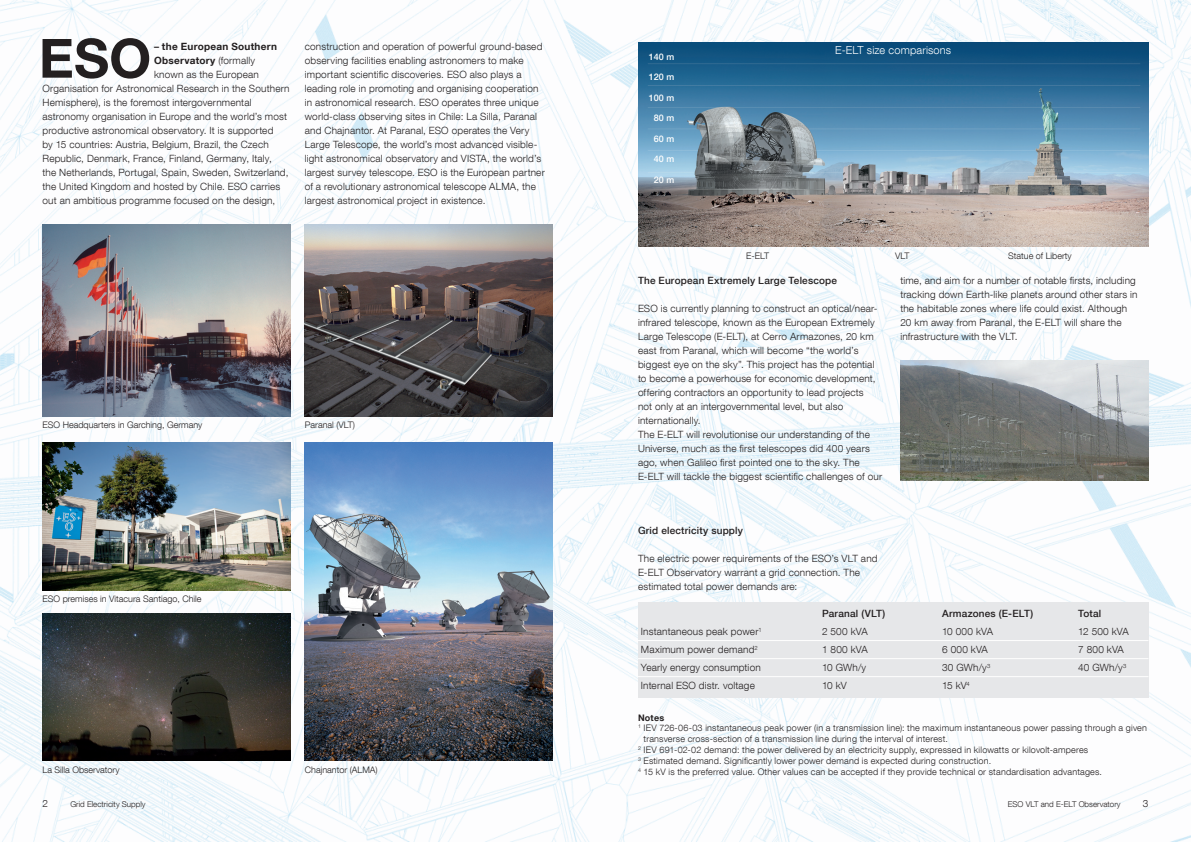
<style>
.page{position:relative;width:1191px;height:842px;background:#fff}
.page>*{position:absolute;margin:0;border:0;box-sizing:border-box;transform-origin:0 0}
.t1{font:700 54.1px "Helvetica Neue LT Com";color:#231f20}
.t2{font:300 11px "Helvetica Neue LT Com";letter-spacing:.01em;color:#fff}
.t3{font:300 10px/14px "Helvetica Neue LT Com";letter-spacing:.015em;color:#231f20}
.t4{font:500 10px "Helvetica Neue LT Com";letter-spacing:.02em;color:#231f20}
.t5{font:700 10px "Helvetica Neue LT Com";letter-spacing:.025em;color:#231f20}
.t6{font:300 9px "Helvetica Neue LT Com";letter-spacing:.02em;color:#231f20}
.t7{font:300 9px "Helvetica Neue LT Com";color:#231f20}
.t8{font:500 9px "Helvetica Neue LT Com";color:#fff}
.t9{font:700 9px "Helvetica Neue LT Com";letter-spacing:.025em;color:#231f20}
.t10{font:300 8px "Helvetica Neue LT Com";color:#231f20}
.s1{font-weight:300}
</style>
<div class="page">
<img style="left:0;top:0;width:1191px;height:842px">
<img style="left:43px;top:225px;width:248px;height:191px">
<img style="left:43px;top:442px;width:248px;height:148px">
<img style="left:305px;top:225px;width:248px;height:191px">
<img style="left:305px;top:442px;width:248px;height:319px">
<img style="left:43px;top:613px;width:248px;height:148px">
<img style="left:638px;top:43px;width:510px;height:204px">
<div style="left:638px;top:602px;width:510px;height:96px;background:#e6e7e9"></div>
<hr style="left:638px;top:640px;width:510px;height:1px;background:#fff">
<hr style="left:638px;top:658px;width:510px;height:1px;background:#fff">
<hr style="left:638px;top:676px;width:510px;height:1px;background:#fff">
<img style="left:900px;top:360px;width:248px;height:120px">
<h1 class="t1" style="left:39px;top:24px;width:114px">ESO</h1>
<p class="t5" style="left:154px;top:40px;width:124px">– the European Southern</p>
<p class="t5" style="left:154px;top:54px;width:103px">Observatory <span class="s1">(formally</span></p>
<p class="t3" style="left:154px;top:67px;width:106px">known as the European</p>
<p class="t3" style="left:43px;top:81px;width:248px">Organisation for Astronomical Research in the Southern</p>
<p class="t3" style="left:43px;top:95px;width:210px">Hemisphere), is the foremost intergovernmental</p>
<p class="t3" style="left:43px;top:109px;width:246px">astronomy organisation in Europe and the world’s most</p>
<p class="t3" style="left:43px;top:123px;width:232px">productive astronomical observatory. It is supported</p>
<p class="t3" style="left:43px;top:137px;width:228px">by 15 countries: Austria, Belgium, Brazil, the Czech</p>
<p class="t3" style="left:43px;top:151px;width:231px">Republic, Denmark, France, Finland, Germany, Italy,</p>
<p class="t3" style="left:43px;top:165px;width:247px">the Netherlands, Portugal, Spain, Sweden, Switzerland,</p>
<p class="t3" style="left:43px;top:179px;width:239px">the United Kingdom and hosted by Chile. ESO carries</p>
<p class="t3" style="left:43px;top:193px;width:234px">out an ambitious programme focused on the design,</p>
<p class="t3" style="left:305px;top:39px;width:241px">construction and operation of powerful ground-based observing facilities enabling astronomers to make important scientific discoveries. ESO also plays a leading role in promoting and organising cooperation in astronomical research. ESO operates three unique world-class observing sites in Chile: La Silla, Paranal and Chajnantor. At Paranal, ESO operates the Very Large Telescope, the world’s most advanced visible&shy;light astronomical observatory and VISTA, the world’s largest survey telescope. ESO is the European partner of a revolutionary astronomical telescope ALMA, the largest astronomical project in existence.</p>
<p class="t7" style="left:43px;top:419px;width:161px">ESO Headquarters in Garching, Germany</p>
<p class="t7" style="left:43px;top:593px;width:160px">ESO premises in Vitacura Santiago, Chile</p>
<p class="t7" style="left:305px;top:419px;width:52px">Paranal (VLT)</p>
<p class="t7" style="left:43px;top:764px;width:79px">La Silla Observatory</p>
<p class="t7" style="left:305px;top:764px;width:74px">Chajnantor (ALMA)</p>
<p class="t8" style="left:649px;top:51px;width:27px">140 m</p>
<p class="t8" style="left:649px;top:72px;width:27px">120 m</p>
<p class="t8" style="left:649px;top:92px;width:27px">100 m</p>
<p class="t8" style="left:654px;top:113px;width:22px">80 m</p>
<p class="t8" style="left:654px;top:133px;width:22px">60 m</p>
<p class="t8" style="left:654px;top:154px;width:22px">40 m</p>
<p class="t8" style="left:654px;top:174px;width:22px">20 m</p>
<p class="t2" style="left:835px;top:44px;width:117px">E-ELT size comparisons</p>
<p class="t6" style="left:746px;top:250px;width:25px">E-ELT</p>
<p class="t6" style="left:895px;top:250px;width:16px">VLT</p>
<p class="t7" style="left:1008px;top:250px;width:65px">Statue of Liberty</p>
<p class="t4" style="left:638px;top:274px;width:201px">The European Extremely Large Telescope</p>
<p class="t3" style="left:638px;top:301px;width:246px">ESO is currently planning to construct an optical/near&shy;infrared telescope, known as the European Extremely Large Telescope (E-ELT), at Cerro Armazones, 20 km east from Paranal, which will become “the world’s biggest eye on the sky”. This project has the potential to become a powerhouse for economic development, offering contractors an opportunity to lead projects<br>not only at an intergovernmental level, but also internationally.<br>The E-ELT will revolutionise our understanding of the Universe, much as the first telescopes did 400 years ago, when Galileo first pointed one to the sky. The E-ELT will tackle the biggest scientific challenges of our</p>
<p class="t4" style="left:638px;top:524px;width:106px">Grid electricity supply</p>
<p class="t3" style="left:638px;top:551px;width:241px">The electric power requirements of the ESO’s VLT and<br>E-ELT Observatory warrant a grid connection. The estimated total power demands are:</p>
<p class="t3" style="left:900px;top:273px;width:239px">time, and aim for a number of notable firsts, including tracking down Earth-like planets around other stars in the habitable zones where life could exist. Although 20 km away from Paranal, the E-ELT will share the infrastructure with the VLT.</p>
<p class="t4" style="left:822px;top:607px;width:65px">Paranal (VLT)</p>
<p class="t4" style="left:942px;top:607px;width:93px">Armazones (E-ELT)</p>
<p class="t4" style="left:1078px;top:607px;width:25px">Total</p>
<p class="t3" style="left:641px;top:624px;width:122px">Instantaneous peak power<sup>1</sup></p>
<p class="t3" style="left:822px;top:624px;width:47px">2 500 kVA</p>
<p class="t3" style="left:942px;top:624px;width:52px">10 000 kVA</p>
<p class="t3" style="left:1078px;top:624px;width:52px">12 500 kVA</p>
<p class="t3" style="left:641px;top:642px;width:118px">Maximum power demand<sup>2</sup></p>
<p class="t3" style="left:822px;top:642px;width:47px">1 800 kVA</p>
<p class="t3" style="left:942px;top:642px;width:47px">6 000 kVA</p>
<p class="t3" style="left:1078px;top:642px;width:47px">7 800 kVA</p>
<p class="t3" style="left:641px;top:660px;width:121px">Yearly energy consumption</p>
<p class="t3" style="left:822px;top:660px;width:46px">10 GWh/y</p>
<p class="t3" style="left:942px;top:660px;width:50px">30 GWh/y<sup>3</sup></p>
<p class="t3" style="left:1078px;top:660px;width:50px">40 GWh/y<sup>3</sup></p>
<p class="t3" style="left:641px;top:678px;width:115px">Internal ESO distr. voltage</p>
<p class="t3" style="left:822px;top:678px;width:26px">10 kV</p>
<p class="t3" style="left:942px;top:678px;width:29px">15 kV<sup>4</sup></p>
<p class="t9" style="left:638px;top:712px;width:28px">Notes</p>
<p class="t6" style="left:638px;top:723px;width:510px"><sup>1</sup> IEV 726-06-03 instantaneous peak power (in a transmission line): the maximum instantaneous power passing through a given</p>
<p class="t6" style="left:643px;top:733px;width:306px">transverse cross-section of a transmission line during the interval of interest.</p>
<p class="t6" style="left:638px;top:744px;width:452px"><sup>2</sup> IEV 691-02-02 demand: the power delivered by an electricity supply, expressed in kilowatts or kilovolt-amperes</p>
<p class="t6" style="left:638px;top:755px;width:355px"><sup>3</sup> Estimated demand. Significantly lower power demand is expected during construction.</p>
<p class="t6" style="left:638px;top:766px;width:465px"><sup>4</sup> 15 kV is the preferred value. Other values can be accepted if they provide technical or standardisation advantages.</p>
<p class="t3" style="left:43px;top:796px;width:7px">2</p>
<p class="t10" style="left:70px;top:799px;width:77px">Grid Electricity Supply</p>
<p class="t10" style="left:1007px;top:799px;width:114px">ESO VLT and E-ELT Observatory</p>
<p class="t3" style="left:1142px;top:796px;width:7px">3</p>
</div>
